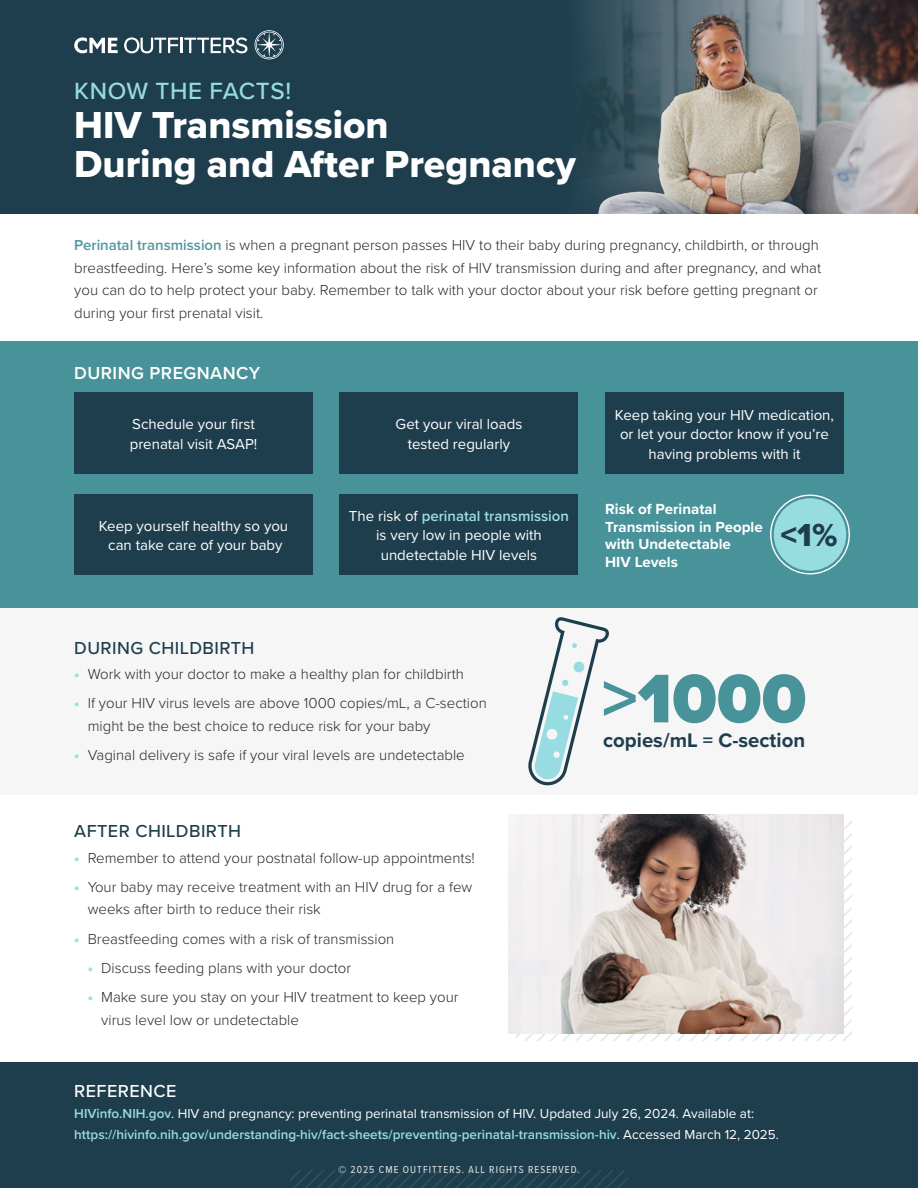
<style>
.page{position:relative;width:918px;height:1188px;background:#fff}
.page>*{position:absolute;margin:0;border:0;box-sizing:border-box;transform-origin:0 0}
.t1{font:900 71.25px "Proxima Nova";color:#489299}
.t2{font:39px/39px "Proxima Nova Extrabld";color:#fff}
.t3{font:33px "Proxima Nova Extrabld";color:#1e3e4e}
.t4{font:500 24.3px "Proxima Nova";letter-spacing:.025em;color:#97dce0}
.t5{font:700 20.4px "Proxima Nova";color:#1e3e4e}
.t6{font:500 18px "Proxima Nova";letter-spacing:.025em;color:#1e3e4e}
.t7{font:600 18px "Proxima Nova";letter-spacing:.025em;color:#fff}
.t8{font:500 18px "Proxima Nova";letter-spacing:.025em;color:#fff}
.t9{font:700 15.15px/17.9px "Proxima Nova";color:#fff}
.t10{font:300 15px/22.5px "Proxima Nova";color:#292829}
.t11{font:15px/19.5px "Proxima Nova";color:#fff;text-align:center}
.t12{font:13.5px/21px "Proxima Nova";color:#fff}
.t13{font:10.5px "Proxima Nova Cond";letter-spacing:.1em;color:#e6e7e8}
.s1{font-weight:600;color:#51979e}
.s2{font-weight:600;color:#9cdee2}
.s3{font-weight:900;color:#9cdee2}
.s4{font-weight:700}
.s5{font-weight:600;color:#97dce0}
</style>
<div class="page">
<div style="left:0;top:341px;width:918px;height:267px;background:#489299"></div>
<svg style="left:0;top:0;width:918px;height:214px;background:#435862"></svg>
<svg style="left:255px;top:30px;width:29px;height:29px"></svg>
<svg style="left:74px;top:37px;width:44px;height:16px"></svg>
<svg style="left:124px;top:37px;width:54px;height:16px"></svg>
<hr style="left:180px;top:38px;width:3px;height:15px;background:#fff">
<svg style="left:184px;top:37px;width:63px;height:16px"></svg>
<div style="left:74px;top:393px;width:239px;height:81px;background:#1e3e4e"></div>
<div style="left:340px;top:393px;width:238px;height:81px;background:#1e3e4e"></div>
<div style="left:605px;top:393px;width:239px;height:81px;background:#1e3e4e"></div>
<div style="left:340px;top:494px;width:238px;height:81px;background:#1e3e4e"></div>
<div style="left:770px;top:495px;width:80px;height:79px;border:1px solid #fff;border-radius:50%"></div>
<div style="left:774px;top:498px;width:72px;height:73px;background:#97dce0;border-radius:50%"></div>
<div style="left:0;top:608px;width:918px;height:187px;background:#f6f6f6"></div>
<svg style="left:528px;top:617px;width:81px;height:169px"></svg>
<svg style="left:516px;top:821px;width:335px;height:219px"></svg>
<img style="left:509px;top:814px;width:335px;height:219px">
<div style="left:0;top:1063px;width:918px;height:125px;background:#1e3e4e"></div>
<svg style="left:291px;top:1171px;width:336px;height:17px"></svg>
<div style="left:74px;top:494px;width:239px;height:81px;background:#1e3e4e"></div>
<h3 class="t4" style="left:74px;top:72px;width:218px">KNOW THE FACTS!</h3>
<h2 class="t2" style="left:74px;top:105px;width:503px">HIV Transmission<br>During and After Pregnancy</h2>
<p class="t10" style="left:74px;top:233px;width:748px"><span class="s1">Perinatal transmission</span> is when a pregnant person passes HIV to their baby during pregnancy, childbirth, or through breastfeeding. Here’s some key information about the risk of HIV transmission during and after pregnancy, and what you can do to help protect your baby. Remember to talk with your doctor about your risk before getting pregnant or during your first prenatal visit.</p>
<p class="t7" style="left:74px;top:360px;width:187px">DURING PREGNANCY</p>
<p class="t11" style="left:130px;top:414px;width:129px;text-align:left">Schedule your first prenatal visit ASAP!</p>
<p class="t11" style="left:396px;top:414px;width:128px">Get your viral loads tested regularly</p>
<p class="t11" style="left:615px;top:404px;width:221px">Keep taking your HIV medication, or let your doctor know if you’re having problems with it</p>
<p class="t11" style="left:99px;top:515px;width:191px">Keep yourself healthy so you can take care of your baby</p>
<p class="t11" style="left:349px;top:506px;width:222px">The risk of <span class="s2">perinatal transmission </span>is very low in people with undetectable HIV levels</p>
<p class="t9" style="left:605px;top:499px;width:159px">Risk of Perinatal<br>Transmission in People with Undetectable<br>HIV Levels</p>
<h3 class="t3" style="left:781px;top:510px;width:58px">&lt;1%</h3>
<p class="t6" style="left:74px;top:634px;width:182px">DURING CHILDBIRTH</p>
<p class="t10" style="left:74px;top:662px;width:391px"><span class="s3">•</span> Work with your doctor to make a healthy plan for childbirth</p>
<p class="t10" style="left:88px;top:691px;width:401px;text-indent:-14px"><span class="s3">•</span> If your HIV virus levels are above 1000 copies/mL, a C-section might be the best choice to reduce risk for your baby</p>
<p class="t10" style="left:74px;top:743px;width:392px"><span class="s3">•</span> Vaginal delivery is safe if your viral levels are undetectable</p>
<p class="t6" style="left:74px;top:818px;width:168px">AFTER CHILDBIRTH</p>
<p class="t10" style="left:74px;top:845px;width:402px"><span class="s3">•</span> Remember to attend your postnatal follow-up appointments!</p>
<p class="t10" style="left:88px;top:875px;width:386px;text-indent:-14px"><span class="s3">•</span> Your baby may receive treatment with an HIV drug for a few weeks after birth to reduce their risk</p>
<p class="t10" style="left:74px;top:926px;width:322px"><span class="s3">•</span> Breastfeeding comes with a risk of transmission</p>
<p class="t10" style="left:88px;top:956px;width:265px"><span class="s3">•</span> Discuss feeding plans with your doctor</p>
<p class="t10" style="left:101px;top:985px;width:359px;text-indent:-14px"><span class="s3">•</span> Make sure you stay on your HIV treatment to keep your virus level low or undetectable</p>
<h1 class="t1" style="left:602px;top:645px;width:206px"><span class="s4">&gt;</span>1000</h1>
<h3 class="t5" style="left:603px;top:725px;width:204px">copies/mL = C-section</h3>
<p class="t8" style="left:74px;top:1078px;width:104px">REFERENCE</p>
<p class="t12" style="left:74px;top:1103px;width:706px"><span class="s5">HIVinfo.NIH.gov</span>. HIV and pregnancy: preventing perinatal transmission of HIV. Updated July 26, 2024. Available at: <span class="s5">https://hivinfo.nih.gov/understanding-hiv/fact-sheets/preventing-perinatal-transmission-hiv</span>. Accessed March 12, 2025.</p>
<p class="t13" style="left:338px;top:1162px;width:243px">© 2025 CME OUTFITTERS. ALL RIGHTS RESERVED.</p>
</div>
